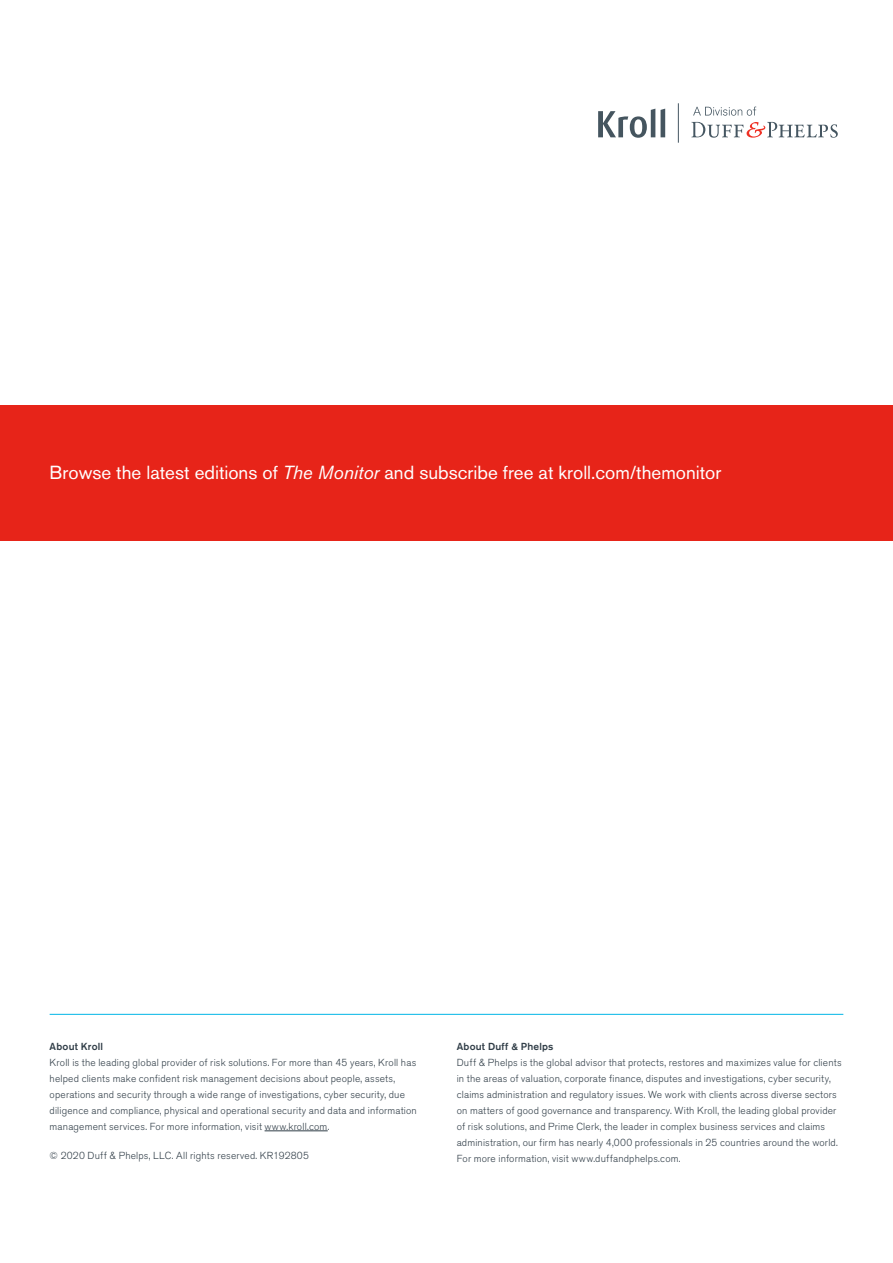
<style>
.page{position:relative;width:893px;height:1263px;background:#fff}
.page>*{position:absolute;margin:0;border:0;box-sizing:border-box;transform-origin:0 0}
.t1{font:18.75px "Akzidenz Grotesk BQ";color:#fff}
.t2{font:300 10.2px/15.9px "Akzidenz Grotesk BQ";letter-spacing:.02em;color:#313e48}
.t3{font:500 10.2px "Akzidenz Grotesk BQ";letter-spacing:.02em;color:#313e48}
.s1{font-style:italic}
</style>
<div class="page">
<div style="left:0;top:406px;width:893px;height:135px;background:#e72419"></div>
<hr style="left:265px;top:1130px;width:63px;height:1px;background:#313e48">
<hr style="left:50px;top:1014px;width:793px;height:1px;background:#00b5e6">
<hr style="left:678px;top:103px;width:1px;height:40px;background:#455661">
<svg style="left:691px;top:122px;width:147px;height:16px"></svg>
<svg style="left:693px;top:107px;width:63px;height:9px"></svg>
<svg style="left:598px;top:109px;width:67px;height:29px"></svg>
<h1 class="t1" style="left:50px;top:461px;width:673px">Browse the latest editions of <span class="s1">The Monitor</span> and subscribe free at kroll.com/themonitor</h1>
<p class="t3" style="left:50px;top:1040px;width:55px">About Kroll</p>
<p class="t2" style="left:50px;top:1055px;width:369px">Kroll is the leading global provider of risk solutions. For more than 45 years, Kroll has helped clients make confident risk management decisions about people, assets, operations and security through a wide range of investigations, cyber security, due diligence and compliance, physical and operational security and data and information management services. For more information, visit www.kroll.com.</p>
<p class="t2" style="left:50px;top:1147px;width:261px">© 2020 Duff &amp; Phelps, LLC. All rights reserved. KR192805</p>
<p class="t3" style="left:457px;top:1040px;width:98px">About Duff &amp; Phelps</p>
<p class="t2" style="left:457px;top:1055px;width:386px">Duff &amp; Phelps is the global advisor that protects, restores and maximizes value for clients in the areas of valuation, corporate finance, disputes and investigations, cyber security, claims administration and regulatory issues. We work with clients across diverse sectors on matters of good governance and transparency. With Kroll, the leading global provider of risk solutions, and Prime Clerk, the leader in complex business services and claims administration, our firm has nearly 4,000 professionals in 25 countries around the world.<br>For more information, visit www.duffandphelps.com.</p>
</div>
